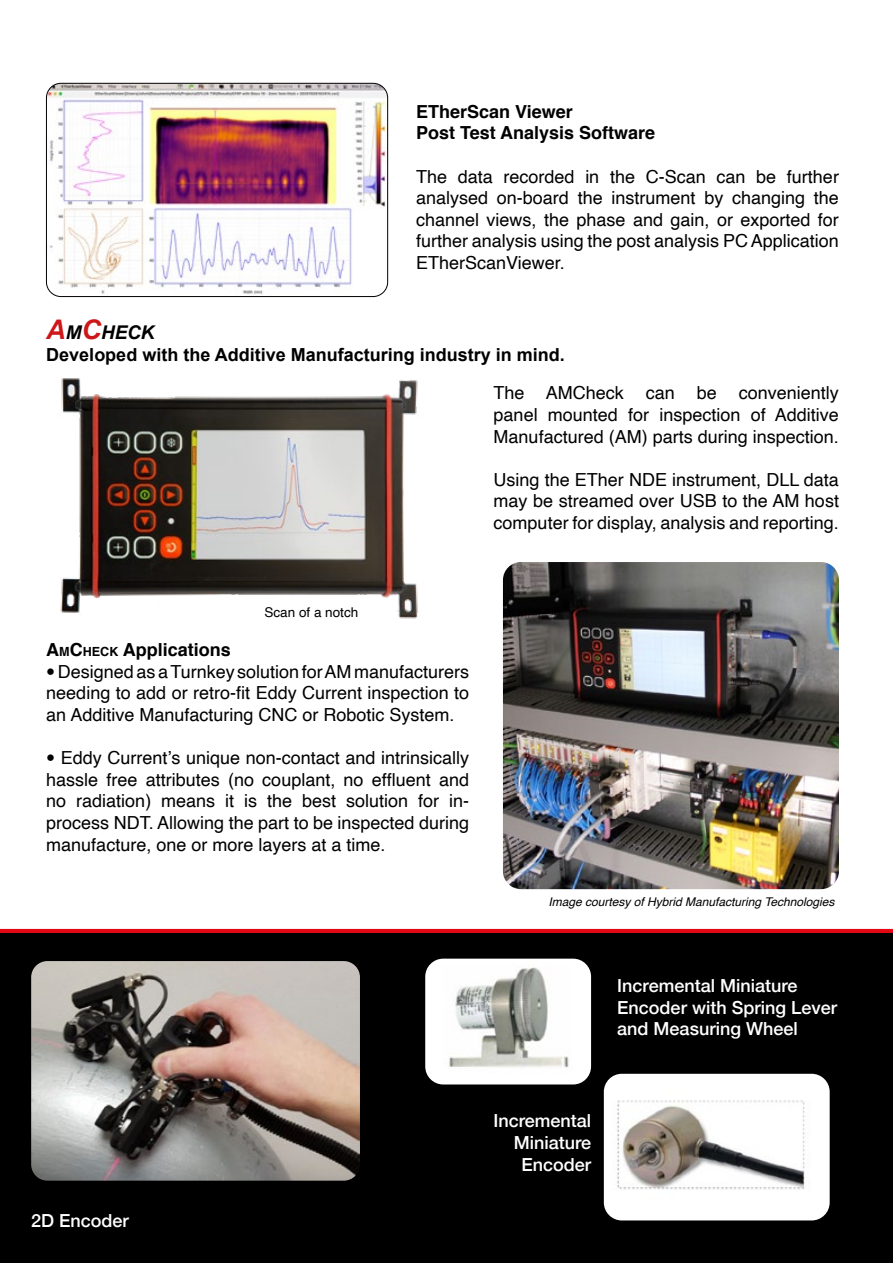
<style>
.page{position:relative;width:893px;height:1263px;background:#fff}
.page>*{position:absolute;margin:0;border:0;box-sizing:border-box;transform-origin:0 0}
.t1{font:italic 700 18.9px "Arial";color:#000}
.t2{font:18px/21.6px "Helvetica";color:#000;text-align:justify}
.t3{font:500 18px/21.6px "Helvetica Neue";color:#fff;text-align:right}
.t4{font:700 18px/21.6px "Helvetica";color:#000}
.t5{font:700 18px "Arial";color:#000}
.t6{font:13.5px "Helvetica";color:#000}
.t7{font:italic 12px "Helvetica";color:#000}
.s1{font-size:27px;color:#cd1719}
.s2{font-size:12.6px}
.s3{font-family:"Avenir"}
</style>
<div class="page">
<img style="left:46px;top:83px;width:342px;height:214px">
<div style="left:46px;top:83px;width:342px;height:214px;border:1px solid #000;border-radius:15px"></div>
<img style="left:503px;top:562px;width:336px;height:327px">
<img style="left:60px;top:378px;width:358px;height:241px">
<hr style="left:0;top:929px;width:893px;height:4px;background:#e30613">
<div style="left:0;top:933px;width:893px;height:330px;background:#000"></div>
<img style="left:31px;top:961px;width:329px;height:220px">
<img style="left:425px;top:959px;width:166px;height:125px">
<img style="left:604px;top:1074px;width:226px;height:146px">
<p class="t4" style="left:416px;top:101px;width:241px">ETherScan Viewer<br>Post Test Analysis Software</p>
<p class="t2" style="left:416px;top:166px;width:424px">The data recorded in the C-Scan can be further analysed on-board the instrument by changing the channel views, the phase and gain, or exported for further analysis using the post analysis PC Application ETherScanViewer.</p>
<p class="t1" style="left:46px;top:320px;width:110px"><span class="s1">A</span>M<span class="s1">C</span>HECK</p>
<p class="t5" style="left:46px;top:342px;width:520px">Developed with the Additive Manufacturing industry in mind.</p>
<p class="t2" style="left:494px;top:383px;width:347px">The AMCheck can be conveniently panel mounted for inspection of Additive Manufactured (AM) parts during inspection.</p>
<p class="t2" style="left:494px;top:469px;width:347px">Using the ETher NDE instrument, DLL data may be streamed over USB to the AM host computer for display, analysis and reporting.</p>
<p class="t6" style="left:264px;top:601px;width:95px">Scan of a notch</p>
<p class="t4" style="left:46px;top:639px;width:186px">A<span class="s2">M</span>C<span class="s2">HECK</span> Applications</p>
<p class="t2" style="left:46px;top:661px;width:424px"><span class="s3">•</span> Designed as a Turnkey solution for AM manufacturers needing to add or retro-fit Eddy Current inspection to an Additive Manufacturing CNC or Robotic System.</p>
<p class="t2" style="left:46px;top:748px;width:424px"><span class="s3">•</span> Eddy Current’s unique non-contact and intrinsically hassle free attributes (no couplant, no effluent and no radiation) means it is the best solution for in&shy;process NDT. Allowing the part to be inspected during manufacture, one or more layers at a time.</p>
<p class="t7" style="left:549px;top:893px;width:287px">Image courtesy of Hybrid Manufacturing Technologies</p>
<p class="t3" style="left:617px;top:973px;width:221px;text-align:left">Incremental Miniature<br>Encoder with Spring Lever and Measuring Wheel</p>
<p class="t3" style="left:31px;top:1208px;width:99px">2D Encoder</p>
<p class="t3" style="left:493px;top:1109px;width:99px">Incremental<br>Miniature<br>Encoder</p>
</div>
